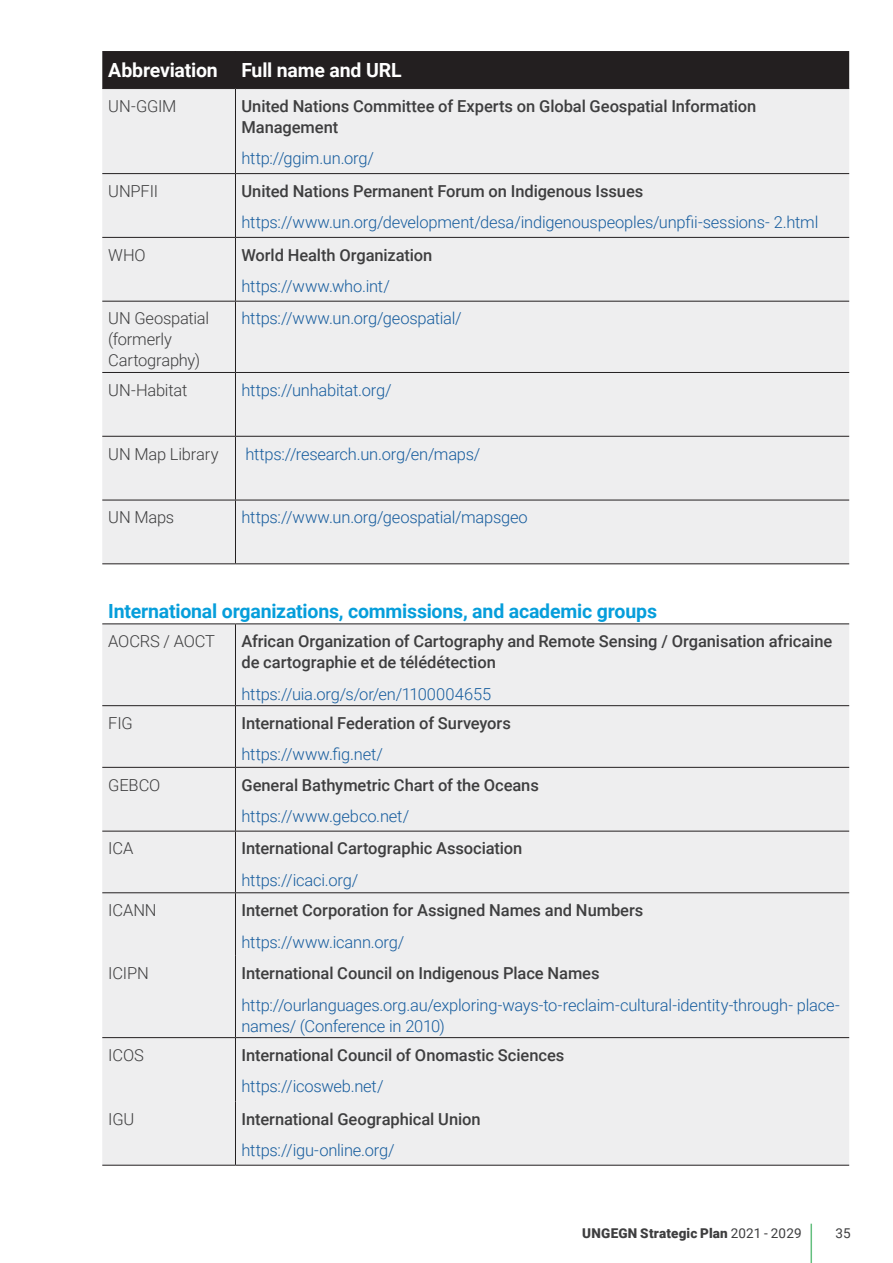
<style>
.page{position:relative;width:893px;height:1263px;background:#fff}
.page>*{position:absolute;margin:0;border:0;box-sizing:border-box;transform-origin:0 0}
.H3__Sky_Blue{font:700 19.5px "Roboto";letter-spacing:-.01em;color:#069edb}
.H3__Rev{font:700 19.5px "Roboto";letter-spacing:-.01em;color:#fff}
.Body_Copy{font:300 16.5px/21px "Roboto";letter-spacing:-.015em;color:#175d9e}
.Body_Copy-2{font:500 16.5px/21px "Roboto";letter-spacing:-.005em;color:#3e3e3f}
.Body_Copy-3{font:300 16.5px/21px "Roboto";letter-spacing:-.01em;color:#3e3e3f}
.t1{font:900 13.5px "Roboto";letter-spacing:.015em;color:#3e3e3f}
.t2{font:13.5px "Roboto";color:#3e3e3f}
.s1{font-weight:400}
</style>
<div class="page">
<hr style="left:810px;top:1224px;width:2px;height:39px;background:#64bf7f">
<div style="left:102px;top:51px;width:747px;height:37px;background:#231f20"></div>
<div style="left:102px;top:89px;width:747px;height:1076px;background:#eeeeef"></div>
<hr style="left:235px;top:51px;width:1px;height:37px;background:#231f20">
<hr style="left:102px;top:88px;width:133px;height:1px;background:#231f20">
<hr style="left:235px;top:88px;width:614px;height:1px;background:#231f20">
<hr style="left:235px;top:89px;width:1px;height:84px;background:#231f20">
<hr style="left:102px;top:173px;width:133px;height:1px;background:#231f20">
<hr style="left:235px;top:173px;width:614px;height:1px;background:#231f20">
<hr style="left:235px;top:174px;width:1px;height:63px;background:#231f20">
<hr style="left:102px;top:237px;width:133px;height:1px;background:#231f20">
<hr style="left:235px;top:237px;width:614px;height:1px;background:#231f20">
<hr style="left:235px;top:238px;width:1px;height:63px;background:#231f20">
<hr style="left:102px;top:301px;width:133px;height:1px;background:#231f20">
<hr style="left:235px;top:301px;width:614px;height:1px;background:#231f20">
<hr style="left:235px;top:302px;width:1px;height:70px;background:#231f20">
<hr style="left:102px;top:372px;width:133px;height:1px;background:#231f20">
<hr style="left:235px;top:372px;width:614px;height:1px;background:#231f20">
<hr style="left:235px;top:373px;width:1px;height:63px;background:#231f20">
<hr style="left:102px;top:436px;width:133px;height:1px;background:#231f20">
<hr style="left:235px;top:436px;width:614px;height:1px;background:#231f20">
<hr style="left:235px;top:437px;width:1px;height:63px;background:#231f20">
<hr style="left:102px;top:500px;width:133px;height:1px;background:#231f20">
<hr style="left:235px;top:500px;width:614px;height:1px;background:#231f20">
<hr style="left:235px;top:500px;width:1px;height:63px;background:#231f20">
<hr style="left:102px;top:563px;width:133px;height:1px;background:#231f20">
<hr style="left:235px;top:563px;width:614px;height:1px;background:#231f20">
<hr style="left:102px;top:623px;width:133px;height:1px;background:#231f20">
<hr style="left:235px;top:623px;width:614px;height:1px;background:#231f20">
<hr style="left:235px;top:624px;width:1px;height:81px;background:#231f20">
<hr style="left:102px;top:705px;width:133px;height:1px;background:#231f20">
<hr style="left:235px;top:705px;width:614px;height:1px;background:#231f20">
<hr style="left:235px;top:706px;width:1px;height:61px;background:#231f20">
<hr style="left:102px;top:767px;width:133px;height:1px;background:#231f20">
<hr style="left:235px;top:767px;width:614px;height:1px;background:#231f20">
<hr style="left:235px;top:768px;width:1px;height:63px;background:#231f20">
<hr style="left:102px;top:831px;width:133px;height:1px;background:#231f20">
<hr style="left:235px;top:831px;width:614px;height:1px;background:#231f20">
<hr style="left:235px;top:831px;width:1px;height:61px;background:#231f20">
<hr style="left:102px;top:892px;width:133px;height:1px;background:#231f20">
<hr style="left:235px;top:892px;width:614px;height:1px;background:#231f20">
<hr style="left:235px;top:893px;width:1px;height:63px;background:#231f20">
<hr style="left:235px;top:956px;width:1px;height:81px;background:#231f20">
<hr style="left:235px;top:1038px;width:1px;height:63px;background:#231f20">
<hr style="left:235px;top:1101px;width:1px;height:64px;background:#231f20">
<hr style="left:102px;top:1165px;width:133px;height:1px;background:#231f20">
<hr style="left:235px;top:1165px;width:614px;height:1px;background:#231f20">
<hr style="left:102px;top:1037px;width:133px;height:1px;background:#231f20">
<hr style="left:235px;top:1037px;width:614px;height:1px;background:#231f20">
<p class="H3__Rev" style="left:108px;top:57px;width:111px">Abbreviation</p>
<p class="H3__Rev" style="left:241px;top:57px;width:162px">Full name and URL</p>
<p class="Body_Copy-3" style="left:108px;top:95px;width:70px">UN-GGIM</p>
<p class="Body_Copy-2" style="left:241px;top:95px;width:516px">United Nations Committee of Experts on Global Geospatial Information<br>Management</p>
<p class="Body_Copy" style="left:241px;top:147px;width:134px">http://ggim.un.org/</p>
<p class="Body_Copy-3" style="left:108px;top:180px;width:51px">UNPFII</p>
<p class="Body_Copy-2" style="left:241px;top:180px;width:403px">United Nations Permanent Forum on Indigenous Issues</p>
<p class="Body_Copy" style="left:241px;top:211px;width:578px">https://www.un.org/development/desa/indigenouspeoples/unpfii-sessions- 2.html</p>
<p class="Body_Copy-3" style="left:108px;top:244px;width:39px">WHO</p>
<p class="Body_Copy-2" style="left:241px;top:244px;width:192px">World Health Organization</p>
<p class="Body_Copy" style="left:241px;top:275px;width:150px">https://www.who.int/</p>
<p class="Body_Copy-3" style="left:108px;top:307px;width:102px">UN Geospatial (formerly<br>Cartography)</p>
<p class="Body_Copy" style="left:241px;top:307px;width:222px">https://www.un.org/geospatial/</p>
<p class="Body_Copy-3" style="left:108px;top:379px;width:81px">UN-Habitat</p>
<p class="Body_Copy" style="left:241px;top:379px;width:152px">https://unhabitat.org/</p>
<p class="Body_Copy-3" style="left:108px;top:443px;width:112px">UN Map Library</p>
<p class="Body_Copy" style="left:245px;top:443px;width:237px">https://research.un.org/en/maps/</p>
<p class="Body_Copy-3" style="left:108px;top:506px;width:68px">UN Maps</p>
<p class="Body_Copy" style="left:241px;top:506px;width:288px">https://www.un.org/geospatial/mapsgeo</p>
<p class="H3__Sky_Blue" style="left:108px;top:597px;width:550px">International organizations, commissions, and academic groups</p>
<p class="Body_Copy-3" style="left:108px;top:630px;width:108px">AOCRS / AOCT</p>
<p class="Body_Copy-2" style="left:241px;top:630px;width:592px">African Organization of Cartography and Remote Sensing / Organisation africaine de cartographie et de télédétection</p>
<p class="Body_Copy" style="left:241px;top:683px;width:251px">https://uia.org/s/or/en/1100004655</p>
<p class="Body_Copy-3" style="left:108px;top:712px;width:26px">FIG</p>
<p class="Body_Copy-2" style="left:241px;top:712px;width:271px">International Federation of Surveyors</p>
<p class="Body_Copy" style="left:241px;top:743px;width:143px">https://www.fig.net/</p>
<p class="Body_Copy-3" style="left:108px;top:774px;width:54px">GEBCO</p>
<p class="Body_Copy-2" style="left:241px;top:774px;width:299px">General Bathymetric Chart of the Oceans</p>
<p class="Body_Copy" style="left:241px;top:805px;width:169px">https://www.gebco.net/</p>
<p class="Body_Copy-3" style="left:108px;top:837px;width:27px">ICA</p>
<p class="Body_Copy-2" style="left:241px;top:837px;width:282px">International Cartographic Association</p>
<p class="Body_Copy" style="left:241px;top:869px;width:118px">https://icaci.org/</p>
<p class="Body_Copy-3" style="left:108px;top:899px;width:50px">ICANN</p>
<p class="Body_Copy-2" style="left:241px;top:899px;width:403px">Internet Corporation for Assigned Names and Numbers</p>
<p class="Body_Copy" style="left:241px;top:930px;width:164px">https://www.icann.org/</p>
<p class="Body_Copy-3" style="left:108px;top:962px;width:42px">ICIPN</p>
<p class="Body_Copy-2" style="left:241px;top:962px;width:360px">International Council on Indigenous Place Names</p>
<p class="Body_Copy" style="left:241px;top:994px;width:600px">http://ourlanguages.org.au/exploring-ways-to-reclaim-cultural-identity-through- place&shy;names/ (Conference in 2010)</p>
<p class="Body_Copy-3" style="left:108px;top:1044px;width:37px">ICOS</p>
<p class="Body_Copy-2" style="left:241px;top:1044px;width:324px">International Council of Onomastic Sciences</p>
<p class="Body_Copy" style="left:241px;top:1075px;width:144px">https://icosweb.net/</p>
<p class="Body_Copy-3" style="left:108px;top:1108px;width:28px">IGU</p>
<p class="Body_Copy-2" style="left:241px;top:1108px;width:241px">International Geographical Union</p>
<p class="Body_Copy" style="left:241px;top:1139px;width:155px">https://igu-online.org/</p>
<p class="t1" style="left:582px;top:1223px;width:221px">UNGEGN Strategic Plan <span class="s1">2021 - 2029</span></p>
<p class="t2" style="left:835px;top:1223px;width:17px">35</p>
</div>
